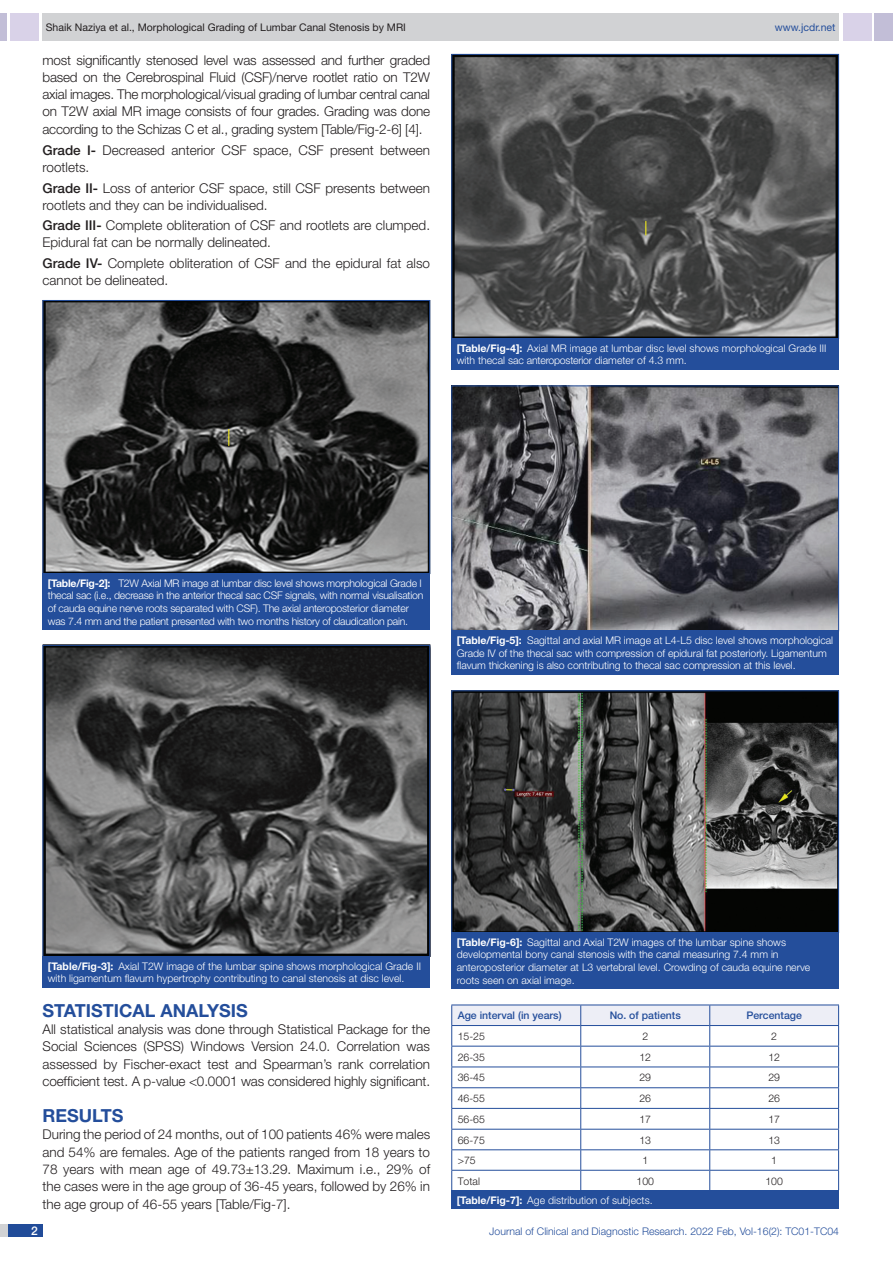
<style>
.page{position:relative;width:893px;height:1263px;background:#fff}
.page>*{position:absolute;margin:0;border:0;box-sizing:border-box;transform-origin:0 0}
.Heading{font:700 18px "Helvetica Neue";color:#244e9b}
.Body_text{font:300 13.5px/17.2px "Helvetica Neue";color:#231f20}
.t1{font:500 12px "Helvetica Neue";color:#fff}
.TABLE_FIG{font:300 10.5px/12.6px "Helvetica Neue";letter-spacing:-.005em;color:#fff}
.tb_txt{font:300 10.5px "Helvetica Neue";color:#231f20}
.t2{font:300 10.5px "Helvetica Neue";color:#244e9b}
.t3{font:10.5px "Helvetica Neue";color:#231f20}
.tb_head{font:500 10.5px "Helvetica Neue";color:#244e9b}
.t4{font:10.5px "Helvetica Neue";color:#244e9b}
.s1{font-weight:500}
.s2{font-weight:700}
</style>
<div class="page">
<div style="left:0;top:13px;width:7px;height:28px;background:#c2bed7"></div>
<div style="left:10px;top:13px;width:29px;height:28px;background:#d9d2e8"></div>
<div style="left:43px;top:13px;width:796px;height:28px;background:#d1d2d4"></div>
<div style="left:875px;top:13px;width:18px;height:28px;background:#c2bed7"></div>
<div style="left:843px;top:13px;width:29px;height:28px;background:#d9d2e8"></div>
<div style="left:0;top:1224px;width:43px;height:13px;background:#d1d2d4"></div>
<div style="left:8px;top:1224px;width:35px;height:13px;background:#214c99"></div>
<hr style="left:451px;top:1004px;width:130px;height:1px;background:#244e9b">
<hr style="left:581px;top:1004px;width:129px;height:1px;background:#244e9b">
<hr style="left:710px;top:1004px;width:129px;height:1px;background:#244e9b">
<svg style="left:451px;top:1005px;width:388px;height:185px"></svg>
<div style="left:451px;top:1190px;width:388px;height:19px;background:#244e9b"></div>
<img style="left:45px;top:302px;width:383px;height:270px">
<div style="left:43px;top:300px;width:387px;height:274px;border:1px solid #244e9b"></div>
<div style="left:43px;top:573px;width:387px;height:57px;background:#244e9b"></div>
<img style="left:45px;top:647px;width:383px;height:308px">
<div style="left:43px;top:956px;width:387px;height:32px;background:#244e9b"></div>
<img style="left:453px;top:56px;width:384px;height:281px">
<div style="left:451px;top:54px;width:388px;height:285px;border:1px solid #244e9b"></div>
<div style="left:451px;top:338px;width:388px;height:32px;background:#244e9b"></div>
<img style="left:453px;top:387px;width:384px;height:242px">
<div style="left:451px;top:385px;width:388px;height:246px;border:1px solid #244e9b"></div>
<div style="left:451px;top:630px;width:388px;height:45px;background:#244e9b"></div>
<img style="left:453px;top:692px;width:384px;height:239px">
<div style="left:451px;top:690px;width:388px;height:243px;border:1px solid #244e9b"></div>
<div style="left:451px;top:932px;width:388px;height:57px;background:#244e9b"></div>
<p class="t3" style="left:46px;top:21px;width:362px">Shaik Naziya et al., Morphological Grading of Lumbar Canal Stenosis by MRI</p>
<p class="t4" style="left:775px;top:21px;width:62px">www.jcdr.net</p>
<p class="Body_text" style="left:43px;top:51px;width:389px;text-align:justify">most significantly stenosed level was assessed and further graded based on the Cerebrospinal Fluid (CSF)/nerve rootlet ratio on T2W axial images. The morphological/visual grading of lumbar central canal on T2W axial MR image consists of four grades. Grading was done according to the Schizas C et al., grading system [Table/Fig-2-6] [4].</p>
<p class="Body_text" style="left:43px;top:141px;width:389px"><span class="s1">Grade I-</span> Decreased anterior CSF space, CSF present between rootlets.</p>
<p class="Body_text" style="left:43px;top:179px;width:389px"><span class="s1">Grade II-</span> Loss of anterior CSF space, still CSF presents between rootlets and they can be individualised.</p>
<p class="Body_text" style="left:43px;top:216px;width:389px"><span class="s1">Grade III-</span> Complete obliteration of CSF and rootlets are clumped.<br>Epidural fat can be normally delineated.</p>
<p class="Body_text" style="left:43px;top:254px;width:389px"><span class="s1">Grade IV-</span> Complete obliteration of CSF and the epidural fat also cannot be delineated.</p>
<p class="TABLE_FIG" style="left:457px;top:342px;width:371px"><span class="s2">[Table/Fig-4]:</span> Axial MR image at lumbar disc level shows morphological Grade III with thecal sac anteroposterior diameter of 4.3 mm.</p>
<p class="TABLE_FIG" style="left:48px;top:577px;width:377px"><span class="s2">[Table/Fig-2]:</span> T2W Axial MR image at lumbar disc level shows morphological Grade I thecal sac (i.e., decrease in the anterior thecal sac CSF signals, with normal visualisation of cauda equine nerve roots separated with CSF). The axial anteroposterior diameter was 7.4 mm and the patient presented with two months history of claudication pain.</p>
<p class="TABLE_FIG" style="left:457px;top:634px;width:378px"><span class="s2">[Table/Fig-5]:</span> Sagittal and axial MR image at L4-L5 disc level shows morphological<br>Grade IV of the thecal sac with compression of epidural fat posteriorly. Ligamentum flavum thickening is also contributing to thecal sac compression at this level.</p>
<p class="TABLE_FIG" style="left:48px;top:959px;width:375px"><span class="s2">[Table/Fig-3]:</span> Axial T2W image of the lumbar spine shows morphological Grade II with ligamentum flavum hypertrophy contributing to canal stenosis at disc level.</p>
<p class="Heading" style="left:43px;top:999px;width:207px">STATISTICAL ANALYSIS</p>
<p class="Body_text" style="left:43px;top:1020px;width:389px;text-align:justify">All statistical analysis was done through Statistical Package for the Social Sciences (SPSS) Windows Version 24.0. Correlation was assessed by Fischer-exact test and Spearman’s rank correlation coefficient test. A p-value &lt;0.0001 was considered highly significant.</p>
<p class="Heading" style="left:43px;top:1104px;width:83px">RESULTS</p>
<p class="Body_text" style="left:43px;top:1125px;width:389px;text-align:justify">During the period of 24 months, out of 100 patients 46% were males and 54% are females. Age of the patients ranged from 18 years to 78 years with mean age of 49.73±13.29. Maximum i.e., 29% of the cases were in the age group of 36-45 years, followed by 26% in the age group of 46-55 years [Table/Fig-7].</p>
<p class="TABLE_FIG" style="left:457px;top:935px;width:355px"><span class="s2">[Table/Fig-6]:</span> Sagittal and Axial T2W images of the lumbar spine shows developmental bony canal stenosis with the canal measuring 7.4 mm in anteroposterior diameter at L3 vertebral level. Crowding of cauda equine nerve roots seen on axial image.</p>
<p class="tb_head" style="left:458px;top:1009px;width:105px">Age interval (in years)</p>
<p class="tb_head" style="left:610px;top:1009px;width:73px">No. of patients</p>
<p class="tb_head" style="left:746px;top:1009px;width:57px">Percentage</p>
<p class="tb_txt" style="left:458px;top:1030px;width:29px">15-25</p>
<p class="tb_txt" style="left:642px;top:1030px;width:7px">2</p>
<p class="tb_txt" style="left:771px;top:1030px;width:7px">2</p>
<p class="tb_txt" style="left:458px;top:1050px;width:29px">26-35</p>
<p class="tb_txt" style="left:639px;top:1050px;width:13px">12</p>
<p class="tb_txt" style="left:768px;top:1050px;width:13px">12</p>
<p class="tb_txt" style="left:458px;top:1071px;width:29px">36-45</p>
<p class="tb_txt" style="left:639px;top:1071px;width:13px">29</p>
<p class="tb_txt" style="left:768px;top:1071px;width:13px">29</p>
<p class="tb_txt" style="left:458px;top:1092px;width:29px">46-55</p>
<p class="tb_txt" style="left:639px;top:1092px;width:13px">26</p>
<p class="tb_txt" style="left:768px;top:1092px;width:13px">26</p>
<p class="tb_txt" style="left:458px;top:1113px;width:29px">56-65</p>
<p class="tb_txt" style="left:639px;top:1113px;width:13px">17</p>
<p class="tb_txt" style="left:768px;top:1113px;width:13px">17</p>
<p class="tb_txt" style="left:458px;top:1133px;width:29px">66-75</p>
<p class="tb_txt" style="left:639px;top:1133px;width:13px">13</p>
<p class="tb_txt" style="left:768px;top:1133px;width:13px">13</p>
<p class="tb_txt" style="left:458px;top:1154px;width:19px">&gt;75</p>
<p class="tb_txt" style="left:642px;top:1154px;width:7px">1</p>
<p class="tb_txt" style="left:771px;top:1154px;width:7px">1</p>
<p class="tb_txt" style="left:458px;top:1174px;width:24px">Total</p>
<p class="tb_txt" style="left:636px;top:1174px;width:19px">100</p>
<p class="tb_txt" style="left:765px;top:1174px;width:19px">100</p>
<p class="TABLE_FIG" style="left:457px;top:1193px;width:197px"><span class="s2">[Table/Fig-7]:</span> Age distribution of subjects.</p>
<p class="t1" style="left:31px;top:1223px;width:8px">2</p>
<p class="t2" style="left:489px;top:1225px;width:351px">Journal of Clinical and Diagnostic Research. 2022 Feb, Vol-16(2): TC01-TC04</p>
</div>
